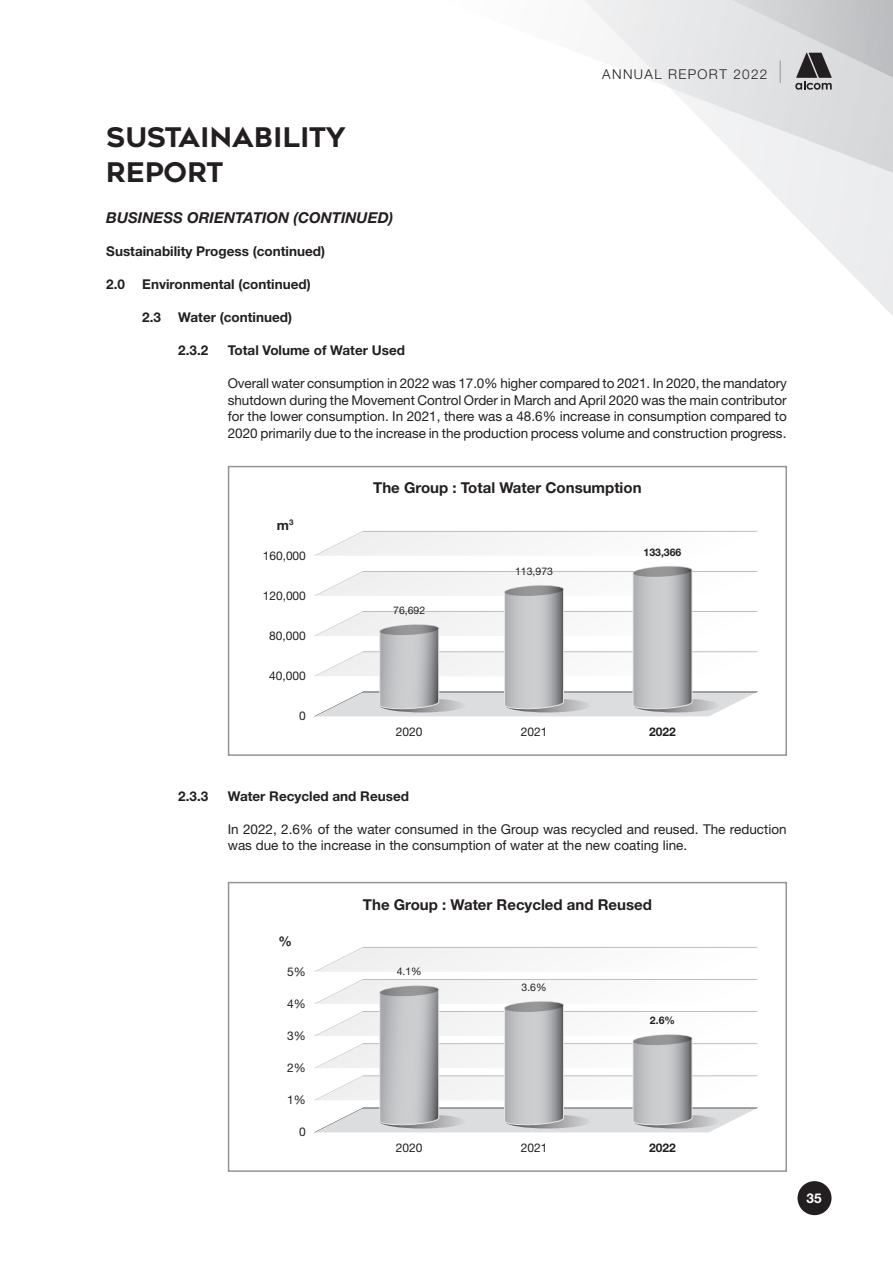
<style>
.page{position:relative;width:893px;height:1263px;background:#fff}
.page>*{position:absolute;margin:0;border:0;box-sizing:border-box;transform-origin:0 0}
.t1{font:27px/34.2px "Renogare";color:#231f20}
.t2{font:700 15px "Helvetica Neue LT Std";color:#231f20}
.t3{font:italic 700 15px "Helvetica Neue LT Std";color:#231f20}
.t4{font:13.5px/16.5px "Helvetica Neue LT Std";color:#231f20;text-align:justify}
.t5{font:700 13.5px "Helvetica Neue LT Std";color:#231f20}
.t6{font:300 13.5px "Helvetica Neue LT Std";letter-spacing:.1em;color:#231f20}
.t7{font:700 13.5px "Helvetica Neue LT Std";color:#fff}
.t8{font:12px "Helvetica Neue LT Std";color:#231f20}
.t9{font:700 12px "Helvetica Neue LT Std";color:#231f20}
.t10{font:10.5px "Helvetica Neue LT Std";color:#231f20}
.t11{font:700 10.5px "Helvetica Neue LT Std";color:#231f20}
</style>
<div class="page">
<svg style="left:761px;top:181px;width:132px;height:135px"></svg>
<svg style="left:584px;top:0;width:309px;height:181px"></svg>
<svg style="left:688px;top:0;width:205px;height:90px;background:#d0d0d2"></svg>
<div style="left:797px;top:1181px;width:34px;height:34px;background:#231f20;border-radius:50%"></div>
<div style="left:228px;top:466px;width:559px;height:290px;border:2px solid #939598"></div>
<svg style="left:314px;top:531px;width:444px;height:25px"></svg>
<svg style="left:314px;top:566px;width:444px;height:151px"></svg>
<div style="left:228px;top:882px;width:559px;height:290px;border:2px solid #939598"></div>
<svg style="left:314px;top:947px;width:444px;height:25px"></svg>
<svg style="left:314px;top:979px;width:444px;height:154px"></svg>
<p class="t1" style="left:106px;top:121px;width:241px">SUSTAINABILITY<br>REPORT</p>
<p class="t6" style="left:602px;top:66px;width:167px">ANNUAL REPORT 2022</p>
<p class="t3" style="left:106px;top:209px;width:203px">BUSINESS ORIENTATION (CONTINUED</p>
<p class="t3" style="left:389px;top:209px;width:6px">)</p>
<p class="t5" style="left:106px;top:243px;width:220px">Sustainability Progess (continued)</p>
<p class="t5" style="left:106px;top:276px;width:20px">2.0</p>
<p class="t5" style="left:142px;top:276px;width:170px">Environmental (continued)</p>
<p class="t5" style="left:142px;top:309px;width:20px">2.3</p>
<p class="t5" style="left:178px;top:309px;width:115px">Water (continued)</p>
<p class="t5" style="left:178px;top:342px;width:228px">2.3.2 Total Volume of Water Used</p>
<p class="t4" style="left:228px;top:375px;width:561px">Overall water consumption in 2022 was 17.0% higher compared to 2021. In 2020, the mandatory shutdown during the Movement Control Order in March and April 2020 was the main contributor for the lower consumption. In 2021, there was a 48.6% increase in consumption compared to 2020 primarily due to the increase in the production process volume and construction progress.</p>
<p class="t5" style="left:277px;top:517px;width:18px">m<sup>3</sup></p>
<p class="t8" style="left:263px;top:548px;width:45px">160,000</p>
<p class="t8" style="left:263px;top:588px;width:45px">120,000</p>
<p class="t8" style="left:269px;top:629px;width:38px">80,000</p>
<p class="t8" style="left:269px;top:669px;width:38px">40,000</p>
<p class="t8" style="left:299px;top:709px;width:8px">0</p>
<p class="t2" style="left:373px;top:479px;width:270px">The Group : Total Water Consumption</p>
<p class="t10" style="left:393px;top:604px;width:34px">76,692</p>
<p class="t8" style="left:396px;top:724px;width:28px">2020</p>
<p class="t10" style="left:515px;top:565px;width:39px">113,973</p>
<p class="t8" style="left:521px;top:724px;width:28px">2021</p>
<p class="t11" style="left:643px;top:546px;width:39px">133,366</p>
<p class="t9" style="left:649px;top:724px;width:28px">2022</p>
<p class="t5" style="left:178px;top:788px;width:32px">2.3.3</p>
<p class="t5" style="left:228px;top:788px;width:183px">Water Recycled and Reused</p>
<p class="t4" style="left:228px;top:821px;width:560px">In 2022, 2.6% of the water consumed in the Group was recycled and reused. The reduction was due to the increase in the consumption of water at the new coating line.</p>
<p class="t5" style="left:279px;top:933px;width:15px">%</p>
<p class="t8" style="left:287px;top:964px;width:20px">5%</p>
<p class="t8" style="left:287px;top:996px;width:20px">4%</p>
<p class="t8" style="left:287px;top:1028px;width:20px">3%</p>
<p class="t8" style="left:287px;top:1061px;width:20px">2%</p>
<p class="t8" style="left:287px;top:1093px;width:20px">1%</p>
<p class="t8" style="left:299px;top:1125px;width:8px">0</p>
<p class="t2" style="left:363px;top:895px;width:290px">The Group : Water Recycled and Reused</p>
<p class="t10" style="left:397px;top:965px;width:27px">4.1%</p>
<p class="t8" style="left:396px;top:1140px;width:28px">2020</p>
<p class="t10" style="left:521px;top:981px;width:27px">3.6%</p>
<p class="t8" style="left:521px;top:1140px;width:28px">2021</p>
<p class="t11" style="left:650px;top:1014px;width:27px">2.6%</p>
<p class="t9" style="left:649px;top:1140px;width:28px">2022</p>
<p class="t7" style="left:806px;top:1190px;width:17px">35</p>
</div>
